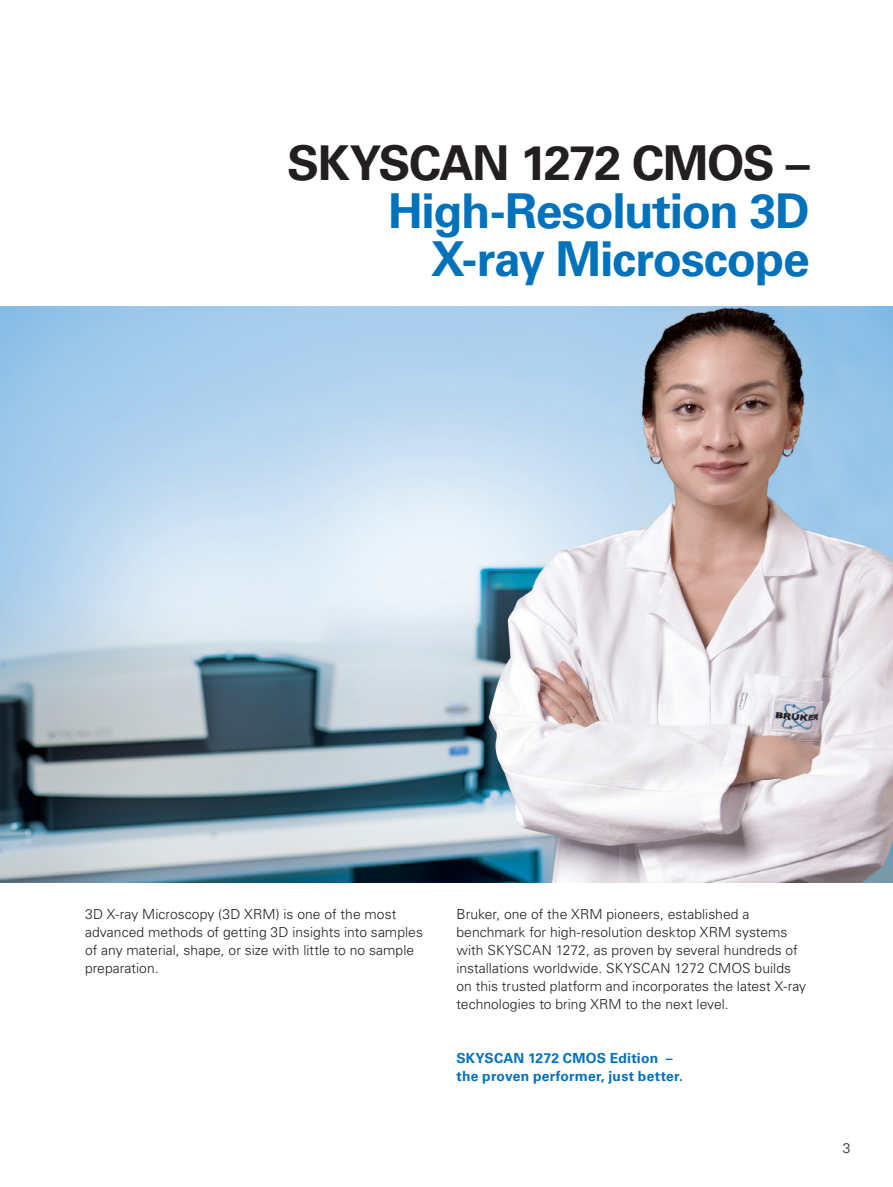
<style>
.page{position:relative;width:893px;height:1187px;background:#fff}
.page>*{position:absolute;margin:0;border:0;box-sizing:border-box;transform-origin:0 0}
.Headline_rechtsbündi{font:700 48px/48px "Univers LT Std";letter-spacing:-.03em;color:#0072bc;text-align:right}
.Body{font:300 13.8px/18px "Univers LT Std";letter-spacing:.005em;color:#231f20}
.Subheadline_blau{font:700 13.8px/18px "Univers LT Std";letter-spacing:.015em;color:#0072bc}
.s1{color:#231f20}
</style>
<div class="page">
<img style="left:0;top:306px;width:893px;height:576px">
<p class="Headline_rechtsbündi" style="left:287px;top:139px;width:524px"><span class="s1">SKYSCAN 1272 CMOS –<br></span>High-Resolution 3D<br>X-ray Microscope</p>
<p class="Body" style="left:85px;top:904px;width:339px">3D X-ray Microscopy (3D XRM) is one of the most advanced methods of getting 3D insights into samples of any material, shape, or size with little to no sample preparation.</p>
<p class="Body" style="left:456px;top:904px;width:351px">Bruker, one of the XRM pioneers, established a benchmark for high-resolution desktop XRM systems with SKYSCAN 1272, as proven by several hundreds of installations worldwide. SKYSCAN 1272 CMOS builds on this trusted platform and incorporates the latest X-ray technologies to bring XRM to the next level.</p>
<p class="Subheadline_blau" style="left:456px;top:1048px;width:228px">SKYSCAN 1272 CMOS Edition – the proven performer, just better.</p>
<p class="Body" style="left:843px;top:1138px;width:9px">3</p>
</div>
